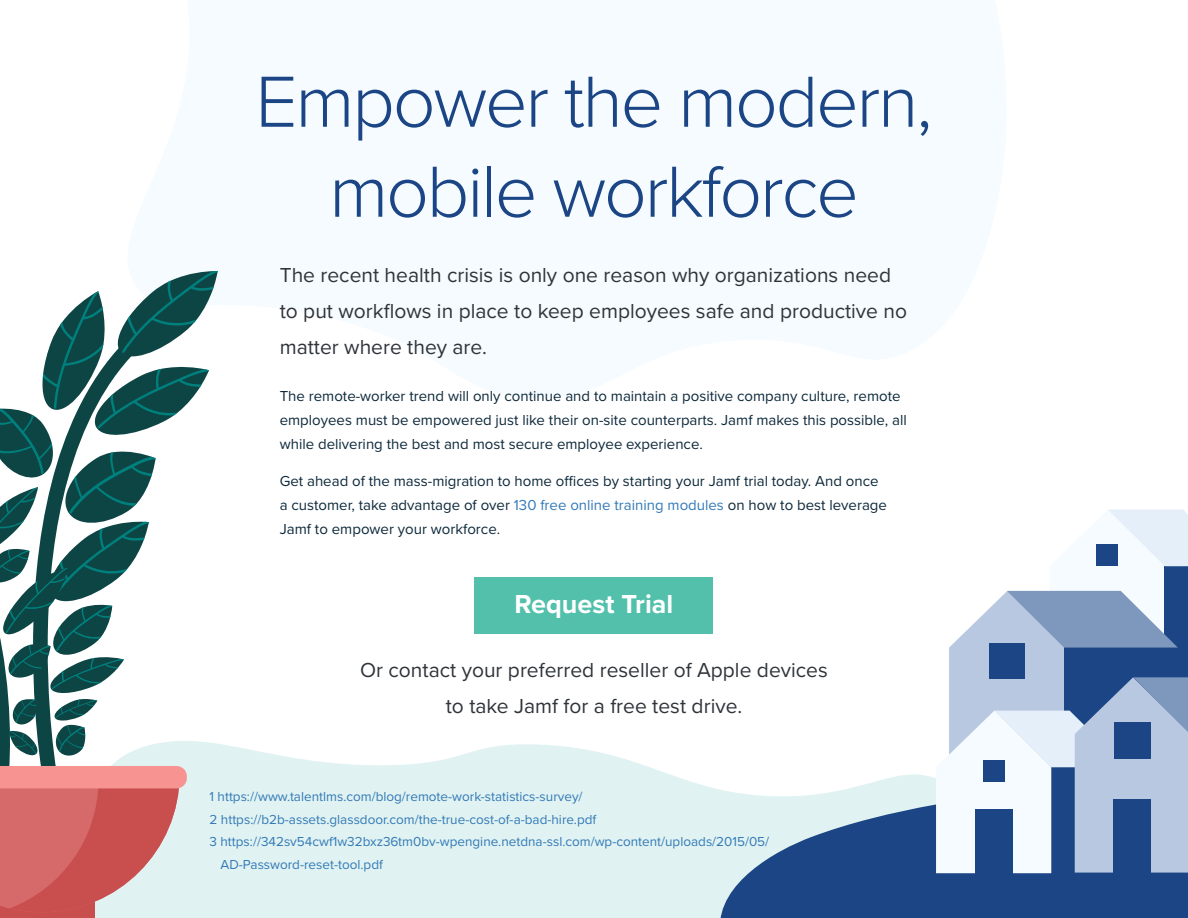
<style>
.page{position:relative;width:1188px;height:918px;background:#fff}
.page>*{position:absolute;margin:0;border:0;box-sizing:border-box;transform-origin:0 0}
.t1{font:300 75px/90px "Proxima Nova";letter-spacing:-.03em;color:#1b4585;text-align:center}
.t2{font:700 27px "Proxima Nova";color:#fff}
.t3{font:21px/36px "Proxima Nova";color:#2f343a;text-align:center}
.t4{font:15px/24px "Proxima Nova";color:#0d293b}
.t5{font:13.5px/22.5px "Proxima Nova";color:#337ab7}
.s1{color:#337ab7}
</style>
<div class="page">
<svg style="left:95px;top:744px;width:623px;height:174px;background:#e2f3f2"></svg>
<div style="left:475px;top:577px;width:238px;height:56px;background:#52c0aa"></div>
<div style="left:0;top:884px;width:95px;height:34px;background:#c94f4f"></div>
<svg style="left:0;top:271px;width:218px;height:641px"></svg>
<svg style="left:718px;top:774px;width:470px;height:144px;background:#6080aa"></svg>
<div style="left:975px;top:809px;width:38px;height:78px;background:#1b4585"></div>
<div style="left:1113px;top:800px;width:38px;height:94px;background:#1b4585"></div>
<svg style="left:936px;top:510px;width:252px;height:363px"></svg>
<p class="t1" style="left:255px;top:58px;width:679px">Empower the modern, mobile workforce</p>
<p class="t3" style="left:280px;top:258px;width:629px;text-align:left">The recent health crisis is only one reason why organizations need to put workflows in place to keep employees safe and productive no matter where they are.</p>
<p class="t4" style="left:280px;top:384px;width:629px">The remote-worker trend will only continue and to maintain a positive company culture, remote employees must be empowered just like their on-site counterparts. Jamf makes this possible, all while delivering the best and most secure employee experience.</p>
<p class="t4" style="left:280px;top:470px;width:609px">Get ahead of the mass-migration to home offices by starting your Jamf trial today. And once a customer, take advantage of over <span class="s1">130 free online training modules</span> on how to best leverage<br>Jamf to empower your workforce.</p>
<p class="t2" style="left:515px;top:588px;width:160px">Request Trial</p>
<p class="t3" style="left:360px;top:653px;width:469px">Or contact your preferred reseller of Apple devices to take Jamf for a free test drive.</p>
<p class="t5" style="left:210px;top:786px;width:375px">1 https://www.talentlms.com/blog/remote-work-statistics-survey/</p>
<p class="t5" style="left:210px;top:808px;width:388px">2 https://b2b-assets.glassdoor.com/the-true-cost-of-a-bad-hire.pdf</p>
<p class="t5" style="left:221px;top:831px;width:550px;text-indent:-11px">3 https://342sv54cwf1w32bxz36tm0bv-wpengine.netdna-ssl.com/wp-content/uploads/2015/05/<br>AD-Password-reset-tool.pdf</p>
</div>
